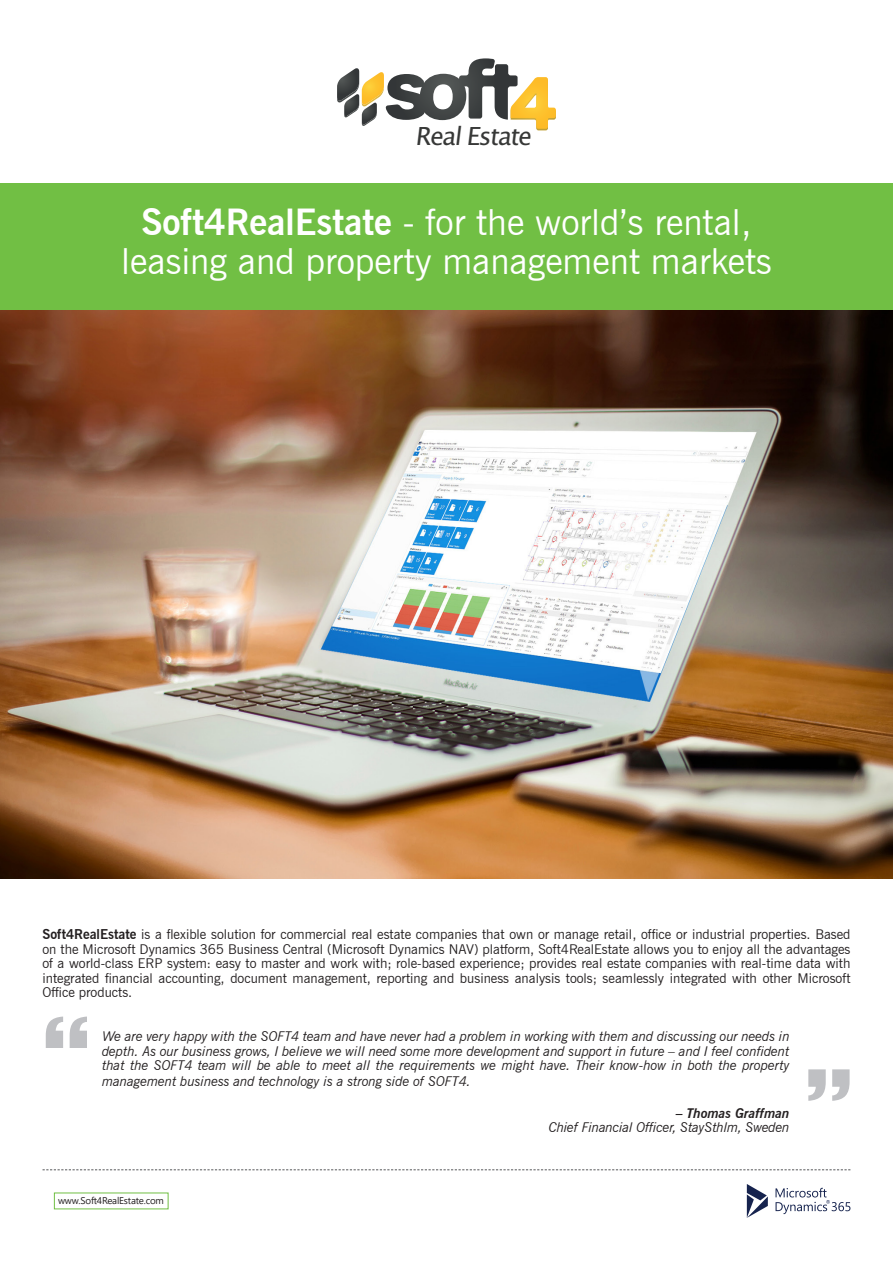
<style>
.page{position:relative;width:893px;height:1263px;background:#fff}
.page>*{position:absolute;margin:0;border:0;box-sizing:border-box;transform-origin:0 0}
.t1{font:36px "News Gothic BT";color:#fff}
.t2{font:24.9px "Lucida Sans Unicode";color:#373837}
.t3{font:13.5px/14.5px "News Gothic BT";color:#231f20;text-align:justify}
.t4{font:italic 13.5px/14.5px "News Gothic BT";letter-spacing:-.01em;color:#231f20;text-align:justify}
.t5{font:9.75px "Segoe UI";letter-spacing:-.02em;color:#231f20}
.s1{font-weight:700}
</style>
<div class="page">
<img style="left:0;top:309px;width:893px;height:569px">
<div style="left:0;top:183px;width:893px;height:126px;background:#71bf44"></div>
<svg style="left:43px;top:1169px;width:807px;height:1px"></svg>
<svg style="left:747px;top:1184px;width:21px;height:34px"></svg>
<svg style="left:775px;top:1188px;width:75px;height:26px"></svg>
<svg style="left:337px;top:58px;width:219px;height:72px"></svg>
<p class="t2" style="left:415px;top:117px;width:123px">RealEstate</p>
<p class="t1" style="left:141px;top:201px;width:612px"><span class="s1">Soft4RealEstate</span> - for the world’s rental,</p>
<p class="t1" style="left:121px;top:240px;width:652px">leasing and property management markets</p>
<p class="t3" style="left:43px;top:927px;width:809px"><span class="s1">Soft4RealEstate</span> is a flexible solution for commercial real estate companies that own or manage retail, office or industrial properties. Based on the Microsoft Dynamics 365 Business Central (Microsoft Dynamics NAV) platform, Soft4RealEstate allows you to enjoy all the advantages of a world-class ERP system: easy to master and work with; role-based experience; provides real estate companies with real-time data with integrated financial accounting, document management, reporting and business analysis tools; seamlessly integrated with other Microsoft Office products.</p>
<p class="t4" style="left:102px;top:1029px;width:689px">We are very happy with the SOFT4 team and have never had a problem in working with them and discussing our needs in depth. As our business grows, I believe we will need some more development and support in future – and I feel confident that the SOFT4 team will be able to meet all the requirements we might have. Their know-how in both the property</p>
<p class="t4" style="left:102px;top:1074px;width:370px">management business and technology is a strong side of SOFT4.</p>
<p class="t4" style="left:549px;top:1106px;width:242px;text-align:right"><span class="s1">– Thomas Graffman<br></span>Chief Financial Officer, StaySthlm, Sweden</p>
<p class="t5" style="left:58px;top:1191px;width:107px">www.Soft4RealEstate.com</p>
</div>
